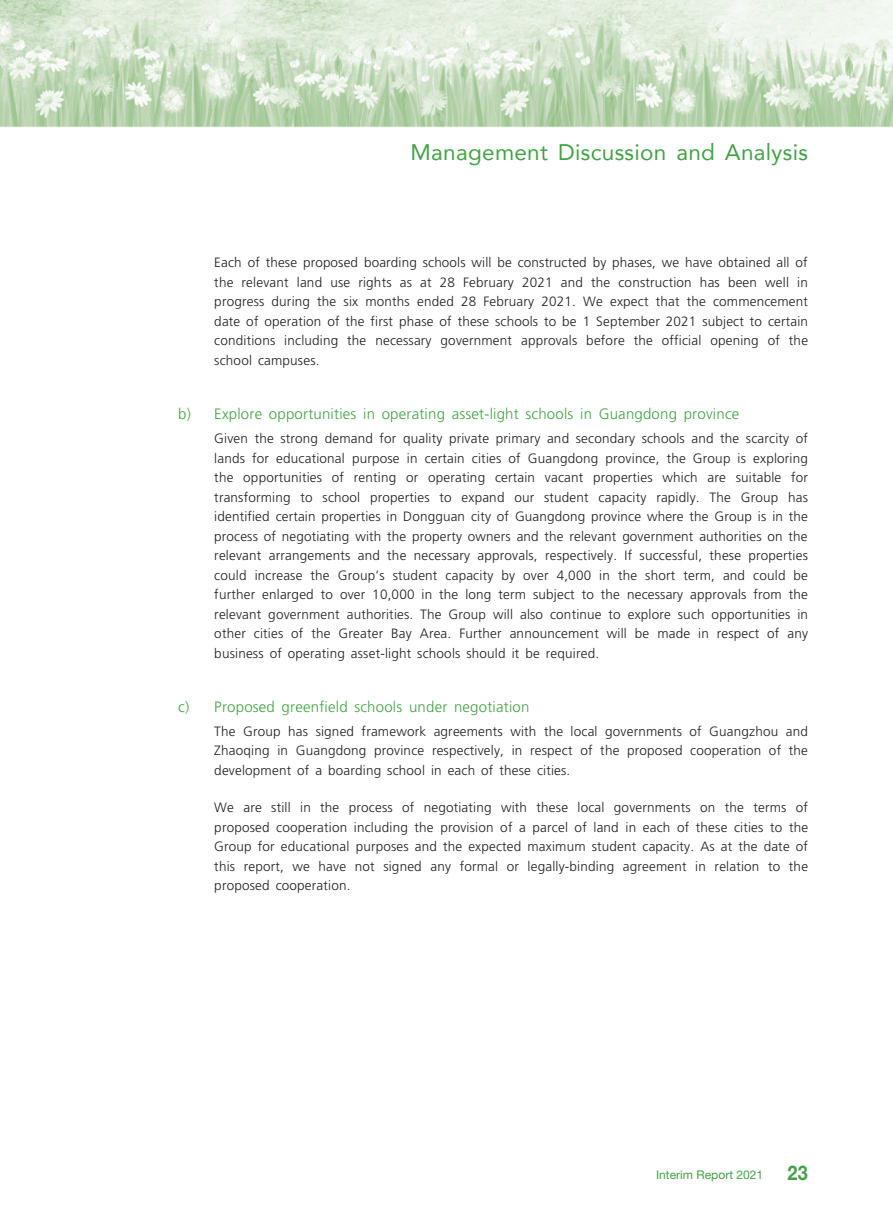
<style>
.page{position:relative;width:893px;height:1212px;background:#fff}
.page>*{position:absolute;margin:0;border:0;box-sizing:border-box;transform-origin:0 0}
.t1{font:22.5px "Avenir";letter-spacing:.015em;color:#43a246}
._06a_______H5{font:300 15px "Frutiger LT Std";letter-spacing:.015em;color:#43a246}
._14_______P6{font:300 13.5px/19.5px "Frutiger LT Std";letter-spacing:.015em;color:#231f20;text-align:justify}
.t2{font:12px "Helvetica Neue LT Std";color:#43a246}
.s1{font-weight:700;font-size:20.25px}
</style>
<div class="page">
<img style="left:0;top:0;width:893px;height:128px">
<h1 class="t1" style="left:411px;top:134px;width:399px">Management Discussion and Analysis</h1>
<p class="_14_______P6" style="left:214px;top:253px;width:595px">Each of these proposed boarding schools will be constructed by phases, we have obtained all of the relevant land use rights as at 28 February 2021 and the construction has been well in progress during the six months ended 28 February 2021. We expect that the commencement date of operation of the first phase of these schools to be 1 September 2021 subject to certain conditions including the necessary government approvals before the official opening of the school campuses.</p>
<p class="_06a_______H5" style="left:178px;top:406px;width:563px">b) Explore opportunities in operating asset-light schools in Guangdong province</p>
<p class="_14_______P6" style="left:214px;top:429px;width:595px">Given the strong demand for quality private primary and secondary schools and the scarcity of lands for educational purpose in certain cities of Guangdong province, the Group is exploring the opportunities of renting or operating certain vacant properties which are suitable for transforming to school properties to expand our student capacity rapidly. The Group has identified certain properties in Dongguan city of Guangdong province where the Group is in the process of negotiating with the property owners and the relevant government authorities on the relevant arrangements and the necessary approvals, respectively. If successful, these properties could increase the Group’s student capacity by over 4,000 in the short term, and could be further enlarged to over 10,000 in the long term subject to the necessary approvals from the relevant government authorities. The Group will also continue to explore such opportunities in other cities of the Greater Bay Area. Further announcement will be made in respect of any business of operating asset-light schools should it be required.</p>
<p class="_06a_______H5" style="left:178px;top:698px;width:353px">c) Proposed greenfield schools under negotiation</p>
<p class="_14_______P6" style="left:214px;top:721px;width:595px">The Group has signed framework agreements with the local governments of Guangzhou and Zhaoqing in Guangdong province respectively, in respect of the proposed cooperation of the development of a boarding school in each of these cities.</p>
<p class="_14_______P6" style="left:214px;top:798px;width:595px">We are still in the process of negotiating with these local governments on the terms of proposed cooperation including the provision of a parcel of land in each of these cities to the Group for educational purposes and the expected maximum student capacity. As at the date of this report, we have not signed any formal or legally-binding agreement in relation to the proposed cooperation.</p>
<p class="t2" style="left:656px;top:1168px;width:153px">Interim Report 2021 <span class="s1">23</span></p>
</div>
